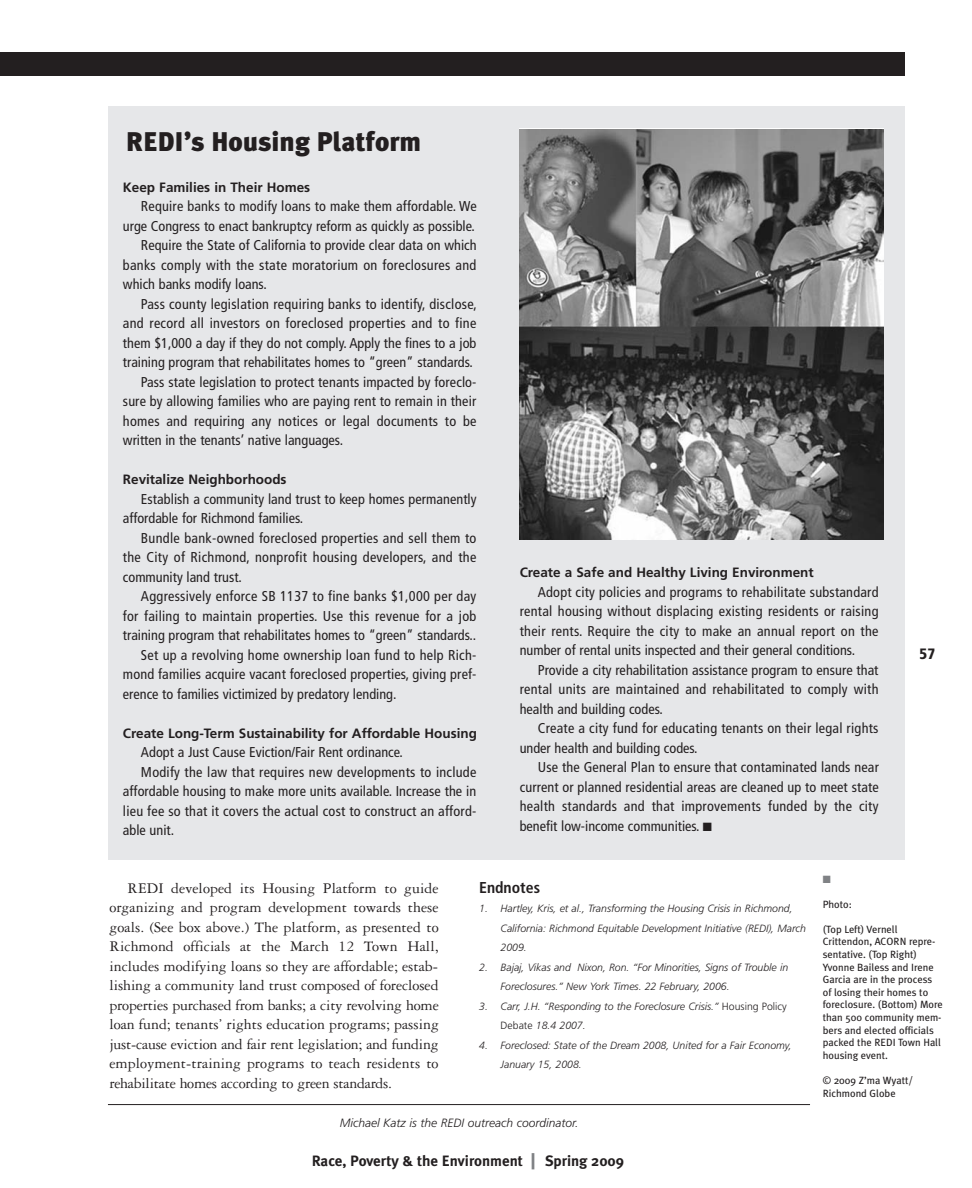
<style>
.page{position:relative;width:972px;height:1188px;background:#fff}
.page>*{position:absolute;margin:0;border:0;box-sizing:border-box;transform-origin:0 0}
.t1{font:900 27px "Meta Plus";color:#231f20}
.t2{font:15.75px/19.5px "Garamond Three";letter-spacing:-.015em;color:#231f20;text-align:justify}
.t3{font:700 condensed 15.75px "Frutiger";color:#231f20}
.t4{font:700 15px "Meta Plus";color:#231f20}
.t5{font:900 condensed 15px "Frutiger";color:#231f20}
.t6{font:condensed 14.25px/19.5px "Frutiger";letter-spacing:.01em;color:#231f20;text-align:justify}
.t7{font:700 13.5px "Frutiger";color:#231f20}
.t8{font:italic 300 12px "Frutiger";color:#231f20}
.t9{font:italic 300 10.5px/19.5px "Frutiger";color:#231f20}
.t10{font:10.5px/12.6px "Meta Plus";color:#231f20}
.t11{font:10.5px "Zapf Dingbats";color:#808285}
.s1{font-style:normal}
.s2{font-size:21px;color:#808285}
</style>
<div class="page">
<div style="left:108px;top:106px;width:796px;height:753px;background:#e6e7e9"></div>
<img style="left:519px;top:129px;width:364px;height:411px">
<div style="left:0;top:52px;width:904px;height:24px;background:#231f20"></div>
<hr style="left:108px;top:1104px;width:702px;height:1px;background:#231f20">
<h1 class="t1" style="left:126px;top:126px;width:297px">REDI’s Housing Platform</h1>
<p class="t7" style="left:123px;top:181px;width:189px">Keep Families in Their Homes</p>
<p class="t6" style="left:141px;top:198px;width:337px">Require banks to modify loans to make them affordable. We</p>
<p class="t6" style="left:123px;top:217px;width:353px">urge Congress to enact bankruptcy reform as quickly as possible.</p>
<p class="t6" style="left:141px;top:236px;width:337px">Require the State of California to provide clear data on which</p>
<p class="t6" style="left:123px;top:256px;width:355px">banks comply with the state moratorium on foreclosures and</p>
<p class="t6" style="left:123px;top:275px;width:145px">which banks modify loans.</p>
<p class="t6" style="left:141px;top:295px;width:337px">Pass county legislation requiring banks to identify, disclose,</p>
<p class="t6" style="left:123px;top:314px;width:355px">and record all investors on foreclosed properties and to fine</p>
<p class="t6" style="left:123px;top:334px;width:355px">them $1,000 a day if they do not comply. Apply the fines to a job</p>
<p class="t6" style="left:123px;top:353px;width:351px">training program that rehabilitates homes to “green” standards.</p>
<p class="t6" style="left:141px;top:373px;width:337px">Pass state legislation to protect tenants impacted by foreclo-</p>
<p class="t6" style="left:123px;top:392px;width:355px">sure by allowing families who are paying rent to remain in their</p>
<p class="t6" style="left:123px;top:412px;width:355px">homes and requiring any notices or legal documents to be</p>
<p class="t6" style="left:123px;top:431px;width:222px">written in the tenants’ native languages.</p>
<p class="t7" style="left:123px;top:474px;width:165px">Revitalize Neighborhoods</p>
<p class="t6" style="left:123px;top:490px;width:355px;text-indent:18px">Establish a community land trust to keep homes permanently affordable for Richmond families.</p>
<p class="t6" style="left:123px;top:529px;width:355px;text-indent:18px">Bundle bank-owned foreclosed properties and sell them to the City of Richmond, nonprofit housing developers, and the community land trust.</p>
<p class="t6" style="left:141px;top:587px;width:337px">Aggressively enforce SB 1137 to fine banks $1,000 per day</p>
<p class="t6" style="left:123px;top:607px;width:355px">for failing to maintain properties. Use this revenue for a job</p>
<p class="t6" style="left:123px;top:626px;width:355px">training program that rehabilitates homes to “green” standards..</p>
<p class="t6" style="left:141px;top:646px;width:337px">Set up a revolving home ownership loan fund to help Rich-</p>
<p class="t6" style="left:123px;top:665px;width:355px">mond families acquire vacant foreclosed properties, giving pref-</p>
<p class="t6" style="left:123px;top:685px;width:275px">erence to families victimized by predatory lending.</p>
<p class="t7" style="left:123px;top:727px;width:355px">Create Long-Term Sustainability for Affordable Housing</p>
<p class="t6" style="left:141px;top:744px;width:264px">Adopt a Just Cause Eviction/Fair Rent ordinance.</p>
<p class="t6" style="left:141px;top:763px;width:337px">Modify the law that requires new developments to include</p>
<p class="t6" style="left:123px;top:782px;width:355px">affordable housing to make more units available. Increase the in</p>
<p class="t6" style="left:123px;top:802px;width:355px">lieu fee so that it covers the actual cost to construct an afford-</p>
<p class="t6" style="left:123px;top:821px;width:53px">able unit.</p>
<p class="t7" style="left:520px;top:567px;width:295px">Create a Safe and Healthy Living Environment</p>
<p class="t6" style="left:520px;top:583px;width:360px;text-indent:18px">Adopt city policies and programs to rehabilitate substandard rental housing without displacing existing residents or raising their rents. Require the city to make an annual report on the number of rental units inspected and their general conditions.</p>
<p class="t6" style="left:520px;top:661px;width:360px;text-indent:18px">Provide a city rehabilitation assistance program to ensure that rental units are maintained and rehabilitated to comply with health and building codes.</p>
<p class="t6" style="left:520px;top:719px;width:360px;text-indent:18px">Create a city fund for educating tenants on their legal rights under health and building codes.</p>
<p class="t6" style="left:520px;top:758px;width:361px;text-indent:18px">Use the General Plan to ensure that contaminated lands near current or planned residential areas are cleaned up to meet state health standards and that improvements funded by the city benefit low-income communities. ■</p>
<p class="t5" style="left:919px;top:647px;width:17px">57</p>
<p class="t2" style="left:109px;top:879px;width:331px;text-indent:18px">REDI developed its Housing Platform to guide organizing and program development towards these goals. (See box above.) The platform, as presented to Richmond officials at the March 12 Town Hall, includes modifying loans so they are affordable; estab&shy;lishing a community land trust composed of foreclosed properties purchased from banks; a city revolving home loan fund; tenants’ rights education programs; passing just-cause eviction and fair rent legislation; and funding employment-training programs to teach residents to rehabilitate homes according to green standards.</p>
<p class="t3" style="left:479px;top:881px;width:62px">Endnotes</p>
<p class="t9" style="left:501px;top:899px;width:307px;text-indent:-21px">1. Hartley, Kris, et al., Transforming the Housing Crisis in Richmond,<br>California: Richmond Equitable Development Initiative (REDI), March<br>2009.</p>
<p class="t9" style="left:501px;top:958px;width:289px;text-indent:-21px">2. Bajaj, Vikas and Nixon, Ron. “For Minorities, Signs of Trouble in<br>Foreclosures.” New York Times. 22 February, 2006.</p>
<p class="t9" style="left:501px;top:997px;width:288px;text-indent:-21px">3. Carr, J.H. “Responding to the Foreclosure Crisis.” <span class="s1">Housing Policy<br>Debate</span> 18.4 2007.</p>
<p class="t9" style="left:501px;top:1036px;width:292px;text-indent:-21px">4. Foreclosed: State of the Dream 2008, United for a Fair Economy,<br>January 15, 2008.</p>
<p class="t8" style="left:340px;top:1117px;width:240px">Michael Katz is the REDI outreach coordinator.</p>
<p class="t4" style="left:312px;top:1151px;width:314px">Race, Poverty &amp; the Environment <span class="s2">|</span> Spring 2009</p>
<p class="t11" style="left:823px;top:873px;width:9px">■</p>
<p class="t10" style="left:823px;top:898px;width:31px">Photo:</p>
<p class="t10" style="left:823px;top:923px;width:122px">(Top Left) Vernell<br>Crittendon, ACORN repre&shy;sentative. (Top Right)<br>Yvonne Bailess and Irene<br>Garcia are in the process of losing their homes to foreclosure. (Bottom) More than 500 community mem&shy;bers and elected officials packed the REDI Town Hall housing event.</p>
<p class="t10" style="left:823px;top:1074px;width:92px">© 2009 Z’ma Wyatt/<br>Richmond Globe</p>
</div>
